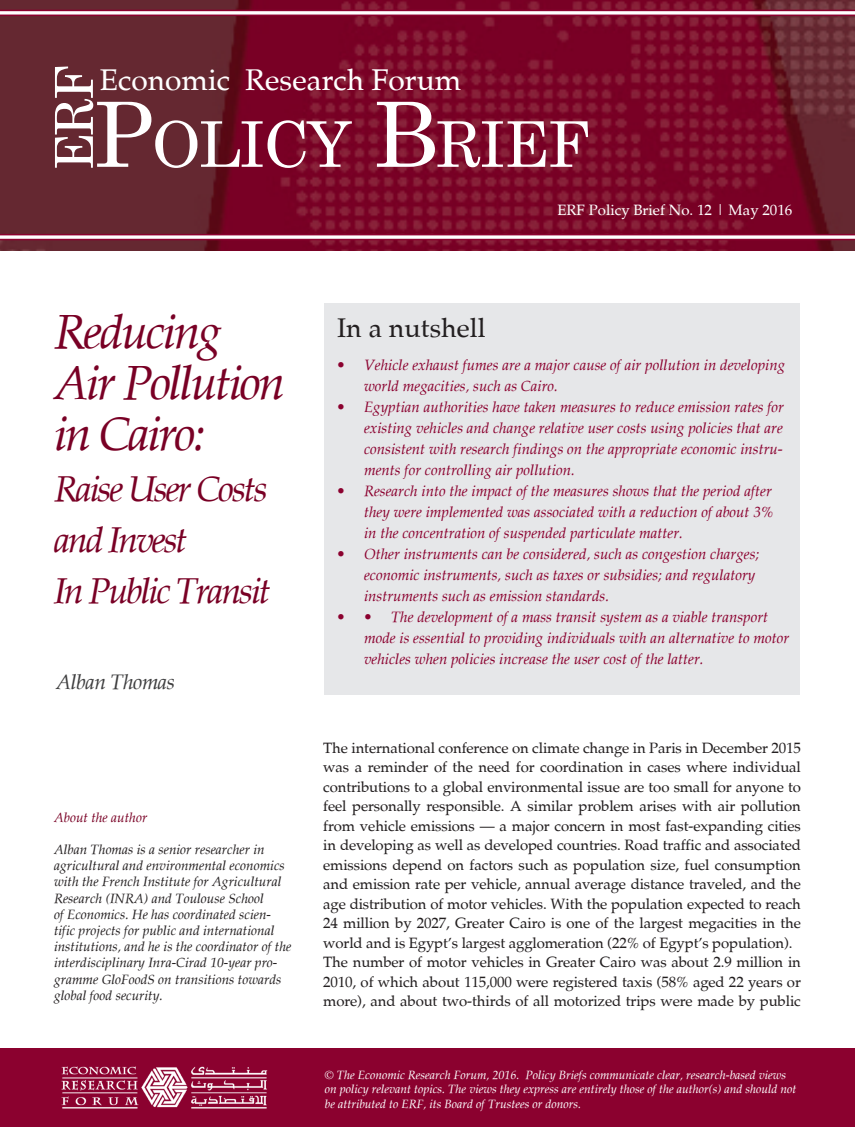
<style>
.page{position:relative;width:855px;height:1127px;background:#fff}
.page>*{position:absolute;margin:0;border:0;box-sizing:border-box;transform-origin:0 0}
.t1{font:63px "Century Schoolbook";letter-spacing:-.03em;color:#fff}
.t2{font:52.5px "Century Schoolbook";color:#fff}
.t3{font:italic 48px "Palatia";letter-spacing:-.05em;color:#790025}
.t4{font:italic 36px/51px "Palatia";letter-spacing:-.06em;color:#790025}
.t5{font:30px "Palatia";color:#fff}
.t6{font:27px "Palatia";color:#231f20}
.t7{font:italic 21px "Palatia";letter-spacing:-.02em;color:#3e3e3f}
.references{font:15px/19.5px "Palatia";letter-spacing:-.01em;color:#231f20;text-align:justify}
.t8{font:italic 15px/21px "Palatia";color:#8b012f}
.t9{font:15px "Palatia";color:#fff}
.t10{font:italic 13.5px/16.2px "Palatia";color:#231f20}
.t11{font:italic 13.5px "Palatia";color:#790025}
.t12{font:italic 12px/14.4px "Palatia";color:#fff}
.s1{font-size:90px}
</style>
<div class="page">
<div style="left:324px;top:303px;width:476px;height:391px;background:#e6e7e9"></div>
<img style="left:0;top:0;width:855px;height:251px">
<div style="left:0;top:1048px;width:855px;height:79px;background:#8b012f"></div>
<svg style="left:0;top:234px;width:855px;height:6px"></svg>
<img style="left:61px;top:1066px;width:207px;height:43px">
<svg style="left:0;top:10px;width:855px;height:6px"></svg>
<p class="t2" style="left:30px;top:171px;width:103px;rotate:-90deg">ERF</p>
<p class="t5" style="left:100px;top:62px;width:363px">Economic Research Forum</p>
<p class="t1" style="left:94px;top:91px;width:497px"><span class="s1">P</span>OLICY <span class="s1">B</span>RIEF</p>
<p class="t9" style="left:557px;top:201px;width:236px">ERF Policy Brief No. 12 | May 2016</p>
<p class="t3" style="left:54px;top:303px;width:170px">Reducing</p>
<p class="t3" style="left:54px;top:354px;width:233px">Air Pollution</p>
<p class="t3" style="left:54px;top:405px;width:153px">in Cairo:</p>
<p class="t4" style="left:54px;top:464px;width:215px">Raise User Costs and Invest</p>
<p class="t4" style="left:54px;top:566px;width:218px">In Public Transit</p>
<p class="t7" style="left:56px;top:669px;width:120px">Alban Thomas</p>
<p class="t11" style="left:54px;top:809px;width:95px">About the author</p>
<p class="t10" style="left:54px;top:841px;width:239px">Alban Thomas is a senior researcher in agricultural and environmental economics with the French Institute for Agricultural Research (INRA) and Toulouse School<br>of Economics. He has coordinated scien&shy;tific projects for public and international institutions, and he is the coordinator of the interdisciplinary Inra-Cirad 10-year pro&shy;gramme GloFoodS on transitions towards global food security.</p>
<p class="t6" style="left:337px;top:312px;width:150px">In a nutshell</p>
<p class="t8" style="left:364px;top:355px;width:422px;text-indent:-27px">• Vehicle exhaust fumes are a major cause of air pollution in developing world megacities, such as Cairo.</p>
<p class="t8" style="left:364px;top:397px;width:421px;text-align:justify;text-indent:-27px">• Egyptian authorities have taken measures to reduce emission rates for existing vehicles and change relative user costs using policies that are consistent with research findings on the appropriate economic instru&shy;ments for controlling air pollution.</p>
<p class="t8" style="left:364px;top:481px;width:411px;text-indent:-27px">• Research into the impact of the measures shows that the period after they were implemented was associated with a reduction of about 3% in the concentration of suspended particulate matter.</p>
<p class="t8" style="left:364px;top:544px;width:397px;text-indent:-27px">• Other instruments can be considered, such as congestion charges; economic instruments, such as taxes or subsidies; and regulatory instruments such as emission standards.</p>
<p class="t8" style="left:337px;top:607px;width:36px">• •</p>
<p class="t8" style="left:364px;top:607px;width:426px;text-indent:27px">The development of a mass transit system as a viable transport mode is essential to providing individuals with an alternative to motor vehicles when policies increase the user cost of the latter.</p>
<p class="references" style="left:323px;top:738px;width:479px">The international conference on climate change in Paris in December 2015 was a reminder of the need for coordination in cases where individual contributions to a global environmental issue are too small for anyone to feel personally responsible. A similar problem arises with air pollution from vehicle emissions — a major concern in most fast-expanding cities in developing as well as developed countries. Road traffic and associated emissions depend on factors such as population size, fuel consumption and emission rate per vehicle, annual average distance traveled, and the age distribution of motor vehicles. With the population expected to reach 24 million by 2027, Greater Cairo is one of the largest megacities in the world and is Egypt’s largest agglomeration (22% of Egypt’s population).</p>
<p class="references" style="left:323px;top:953px;width:479px">The number of motor vehicles in Greater Cairo was about 2.9 million in 2010, of which about 115,000 were registered taxis (58% aged 22 years or more), and about two-thirds of all motorized trips were made by public</p>
<p class="t12" style="left:325px;top:1067px;width:473px">© The Economic Research Forum, 2016. Policy Briefs communicate clear, research-based views on policy relevant topics. The views they express are entirely those of the author(s) and should not be attributed to ERF, its Board of Trustees or donors.</p>
</div>
